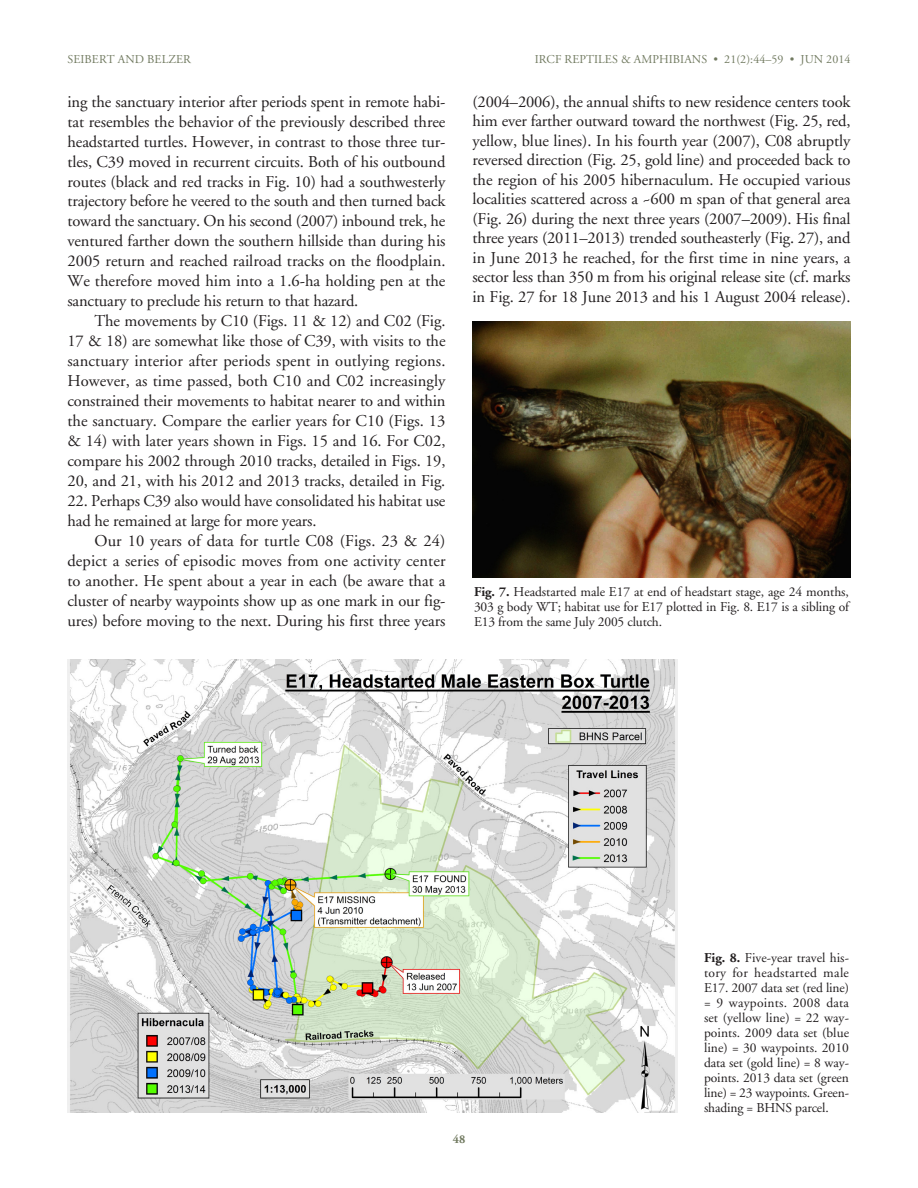
<style>
.page{position:relative;width:918px;height:1188px;background:#fff}
.page>*{position:absolute;margin:0;border:0;box-sizing:border-box;transform-origin:0 0}
.TEXT{font:16.5px/20px "Adobe Garamond";letter-spacing:-.01em;color:#231f20;text-align:justify}
.Figure_Caption{font:13.5px/15px "Adobe Garamond";letter-spacing:-.01em;color:#231f20;text-align:justify}
.Running_Head_RIGHT{font:12px "Adobe Garamond";letter-spacing:.005em;color:#717a60}
.Running_Head_LEFT{font:12px "Adobe Garamond";letter-spacing:.005em;color:#717a60}
.t1{font:700 12px "Adobe Garamond";color:#717a60}
.s1{font-weight:700}
</style>
<div class="page">
<img style="left:68px;top:660px;width:609px;height:453px">
<img style="left:472px;top:322px;width:378px;height:256px">
<p class="Running_Head_LEFT" style="left:68px;top:53px;width:125px">SEIBERT AND BELZER</p>
<p class="Running_Head_RIGHT" style="left:535px;top:53px;width:317px">IRCF REPTILES &amp; AMPHIBIANS • 21(2):44–59 • JUN 2014</p>
<p class="TEXT" style="left:68px;top:92px;width:380px">ing the sanctuary interior after periods spent in remote habi&shy;tat resembles the behavior of the previously described three headstarted turtles. However, in contrast to those three tur&shy;tles, C39 moved in recurrent circuits. Both of his outbound routes (black and red tracks in Fig. 10) had a southwesterly trajectory before he veered to the south and then turned back toward the sanctuary. On his second (2007) inbound trek, he ventured farther down the southern hillside than during his 2005 return and reached railroad tracks on the floodplain.<br>We therefore moved him into a 1.6-ha holding pen at the sanctuary to preclude his return to that hazard.</p>
<p class="TEXT" style="left:68px;top:312px;width:380px;text-indent:27px">The movements by C10 (Figs. 11 &amp; 12) and C02 (Fig.<br>17 &amp; 18) are somewhat like those of C39, with visits to the sanctuary interior after periods spent in outlying regions.<br>However, as time passed, both C10 and C02 increasingly constrained their movements to habitat nearer to and within the sanctuary. Compare the earlier years for C10 (Figs. 13 &amp; 14) with later years shown in Figs. 15 and 16. For C02, compare his 2002 through 2010 tracks, detailed in Figs. 19, 20, and 21, with his 2012 and 2013 tracks, detailed in Fig.</p>
<p class="TEXT" style="left:68px;top:491px;width:379px">22. Perhaps C39 also would have consolidated his habitat use had he remained at large for more years.</p>
<p class="TEXT" style="left:68px;top:531px;width:380px;text-indent:27px">Our 10 years of data for turtle C08 (Figs. 23 &amp; 24) depict a series of episodic moves from one activity center to another. He spent about a year in each (be aware that a cluster of nearby waypoints show up as one mark in our fig&shy;ures) before moving to the next. During his first three years</p>
<p class="TEXT" style="left:472px;top:92px;width:380px;line-height:19.5px">(2004–2006), the annual shifts to new residence centers took him ever farther outward toward the northwest (Fig. 25, red, yellow, blue lines). In his fourth year (2007), C08 abruptly reversed direction (Fig. 25, gold line) and proceeded back to the region of his 2005 hibernaculum. He occupied various localities scattered across a ~600 m span of that general area (Fig. 26) during the next three years (2007–2009). His final three years (2011–2013) trended southeasterly (Fig. 27), and in June 2013 he reached, for the first time in nine years, a sector less than 350 m from his original release site (cf. marks in Fig. 27 for 18 June 2013 and his 1 August 2004 release).</p>
<p class="Figure_Caption" style="left:474px;top:585px;width:377px"><span class="s1">Fig. 7.</span> Headstarted male E17 at end of headstart stage, age 24 months, 303 g body WT; habitat use for E17 plotted in Fig. 8. E17 is a sibling of E13 from the same July 2005 clutch.</p>
<p class="t1" style="left:453px;top:1132px;width:14px">48</p>
<p class="Figure_Caption" style="left:704px;top:950px;width:147px"><span class="s1">Fig. 8.</span> Five-year travel his&shy;tory for headstarted male E17. 2007 data set (red line) = 9 waypoints. 2008 data set (yellow line) = 22 way&shy;points. 2009 data set (blue line) = 30 waypoints. 2010 data set (gold line) = 8 way&shy;points. 2013 data set (green line) = 23 waypoints. Green&shy;shading = BHNS parcel.</p>
</div>
